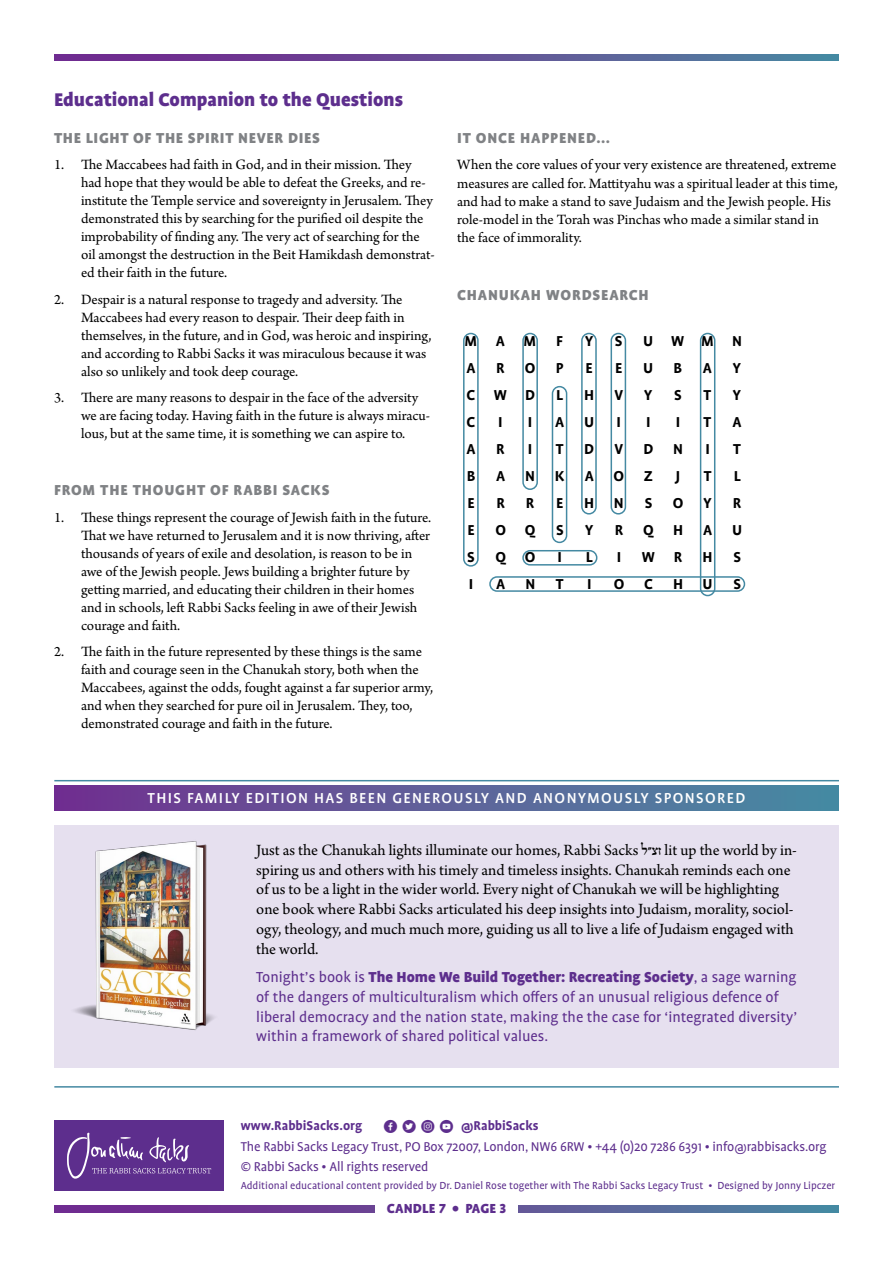
<style>
.page{position:relative;width:893px;height:1263px;background:#fff}
.page>*{position:absolute;margin:0;border:0;box-sizing:border-box;transform-origin:0 0}
.t1{font:900 21px "Profile Pro";color:#5d2e8d}
.t2{font:16.5px/19.8px "Arno Pro";color:#000}
.t3{font:16.5px/19.8px "Profile Pro";color:#5d2e8d}
.t4{font:700 16.5px "Profile Pro";letter-spacing:1.205em;color:#000}
.t5{font:900 16.5px "Profile Pro";letter-spacing:.05em;color:#808285}
.t6{font:500 16.5px "Profile Pro";letter-spacing:.085em;color:#fff}
.t7{font:15px/18px "Arno Pro";color:#000}
.t8{font:900 15px "Profile Pro";letter-spacing:.01em;color:#5d2e8d}
.t9{font:14.55px/20.4px "Profile Pro";letter-spacing:-.01em;color:#5d2e8d}
.t10{font:700 14.55px "Profile Pro";color:#5d2e8d}
.t11{font:11.7px "Profile Pro";color:#5d2e8d}
.s1{font-family:"Koren Siddur";font-weight:700;font-size:13.5px}
.s2{font-weight:900}
.s3{font-weight:700}
</style>
<div class="page">
<svg style="left:54px;top:54px;width:785px;height:7px;background:#635196"></svg>
<svg style="left:54px;top:1205px;width:785px;height:7px;background:#625297"></svg>
<div style="left:375px;top:1180px;width:143px;height:54px;background:#fff"></div>
<hr style="left:54px;top:1086px;width:785px;height:1px;background:#4489a2">
<div style="left:522px;top:333px;width:16px;height:157px;border:2px solid #4489a2;border-radius:7px"></div>
<div style="left:463px;top:333px;width:16px;height:234px;border:2px solid #4489a2;border-radius:7px"></div>
<div style="left:581px;top:333px;width:16px;height:181px;border:2px solid #4489a2;border-radius:7px"></div>
<div style="left:611px;top:333px;width:15px;height:181px;border:2px solid #4489a2;border-radius:7px"></div>
<div style="left:700px;top:333px;width:15px;height:263px;border:2px solid #4489a2;border-radius:7px"></div>
<div style="left:489px;top:576px;width:256px;height:16px;border:2px solid #4489a2;border-radius:7px"></div>
<div style="left:522px;top:550px;width:75px;height:16px;border:2px solid #4489a2;border-radius:7px"></div>
<div style="left:552px;top:386px;width:15px;height:157px;border:2px solid #4489a2;border-radius:7px"></div>
<div style="left:54px;top:825px;width:785px;height:242px;background:#e6e0ef"></div>
<img style="left:74px;top:841px;width:140px;height:189px">
<div style="left:54px;top:785px;width:785px;height:25px;background:linear-gradient(to right,#733290,#488ea3)"></div>
<hr style="left:54px;top:780px;width:785px;height:1px;background:#4489a2">
<div style="left:54px;top:1120px;width:170px;height:71px;background:#5d2e8d"></div>
<svg style="left:67px;top:1132px;width:144px;height:46px"></svg>
<h1 class="t1" style="left:54px;top:86px;width:351px">Educational Companion to the Questions</h1>
<p class="t5" style="left:54px;top:127px;width:267px">THE LIGHT OF THE SPIRIT NEVER DIES</p>
<p class="t7" style="left:81px;top:156px;width:355px;text-indent:-27px">1. The Maccabees had faith in God, and in their mission. They had hope that they would be able to defeat the Greeks, and re&shy;institute the Temple service and sovereignty in Jerusalem. They demonstrated this by searching for the purified oil despite the improbability of finding any. The very act of searching for the oil amongst the destruction in the Beit Hamikdash demonstrat&shy;ed their faith in the future.</p>
<p class="t7" style="left:81px;top:291px;width:352px;text-indent:-27px">2. Despair is a natural response to tragedy and adversity. The Maccabees had every reason to despair. Their deep faith in themselves, in the future, and in God, was heroic and inspiring, and according to Rabbi Sacks it was miraculous because it was also so unlikely and took deep courage.</p>
<p class="t7" style="left:81px;top:390px;width:351px;text-indent:-27px">3. There are many reasons to despair in the face of the adversity we are facing today. Having faith in the future is always miracu&shy;lous, but at the same time, it is something we can aspire to.</p>
<p class="t5" style="left:54px;top:480px;width:277px">FROM THE THOUGHT OF RABBI SACKS</p>
<p class="t7" style="left:81px;top:509px;width:352px;text-indent:-27px">1. These things represent the courage of Jewish faith in the future.<br>That we have returned to Jerusalem and it is now thriving, after thousands of years of exile and desolation, is reason to be in awe of the Jewish people. Jews building a brighter future by getting married, and educating their children in their homes and in schools, left Rabbi Sacks feeling in awe of their Jewish courage and faith.</p>
<p class="t7" style="left:81px;top:643px;width:354px;text-indent:-27px">2. The faith in the future represented by these things is the same faith and courage seen in the Chanukah story, both when the Maccabees, against the odds, fought against a far superior army, and when they searched for pure oil in Jerusalem. They, too, demonstrated courage and faith in the future.</p>
<p class="t5" style="left:457px;top:127px;width:155px">IT ONCE HAPPENED…</p>
<p class="t7" style="left:457px;top:157px;width:382px">When the core values of your very existence are threatened, extreme measures are called for. Mattityahu was a spiritual leader at this time, and had to make a stand to save Judaism and the Jewish people. His role-model in the Torah was Pinchas who made a similar stand in the face of immorality.</p>
<p class="t5" style="left:457px;top:284px;width:193px">CHANUKAH WORDSEARCH</p>
<p class="t4" style="left:464px;top:331px;width:100px">MAMF</p>
<p class="t4" style="left:585px;top:331px;width:10px">Y</p>
<p class="t4" style="left:615px;top:331px;width:9px">S</p>
<p class="t4" style="left:643px;top:331px;width:100px">UWMN</p>
<p class="t4" style="left:466px;top:358px;width:11px">A</p>
<p class="t4" style="left:496px;top:358px;width:69px">ROP</p>
<p class="t4" style="left:586px;top:358px;width:9px">E</p>
<p class="t4" style="left:615px;top:358px;width:9px">E</p>
<p class="t4" style="left:643px;top:358px;width:40px">U B</p>
<p class="t4" style="left:703px;top:358px;width:11px">A</p>
<p class="t4" style="left:733px;top:358px;width:10px">Y</p>
<p class="t4" style="left:467px;top:385px;width:70px">CWD</p>
<p class="t4" style="left:556px;top:385px;width:8px">L</p>
<p class="t4" style="left:584px;top:385px;width:41px">H V</p>
<p class="t4" style="left:644px;top:385px;width:10px">Y</p>
<p class="t4" style="left:674px;top:385px;width:9px">S</p>
<p class="t4" style="left:704px;top:385px;width:9px">T</p>
<p class="t4" style="left:733px;top:385px;width:10px">Y</p>
<p class="t4" style="left:467px;top:412px;width:10px">C</p>
<p class="t4" style="left:498px;top:412px;width:6px">I</p>
<p class="t4" style="left:528px;top:412px;width:6px">I</p>
<p class="t4" style="left:555px;top:412px;width:41px">A U</p>
<p class="t4" style="left:617px;top:412px;width:6px">I</p>
<p class="t4" style="left:646px;top:412px;width:6px">I</p>
<p class="t4" style="left:676px;top:412px;width:6px">I</p>
<p class="t4" style="left:704px;top:412px;width:9px">T</p>
<p class="t4" style="left:733px;top:412px;width:11px">A</p>
<p class="t4" style="left:466px;top:439px;width:11px">A</p>
<p class="t4" style="left:496px;top:439px;width:10px">R</p>
<p class="t4" style="left:528px;top:439px;width:6px">I</p>
<p class="t4" style="left:556px;top:439px;width:9px">T</p>
<p class="t4" style="left:584px;top:439px;width:100px">DVDN</p>
<p class="t4" style="left:705px;top:439px;width:6px">I</p>
<p class="t4" style="left:733px;top:439px;width:9px">T</p>
<p class="t4" style="left:467px;top:466px;width:10px">B</p>
<p class="t4" style="left:496px;top:466px;width:158px">ANKAOZ</p>
<p class="t4" style="left:676px;top:466px;width:6px">J</p>
<p class="t4" style="left:704px;top:466px;width:9px">T</p>
<p class="t4" style="left:734px;top:466px;width:8px">L</p>
<p class="t4" style="left:467px;top:493px;width:9px">E</p>
<p class="t4" style="left:496px;top:493px;width:10px">R</p>
<p class="t4" style="left:526px;top:493px;width:10px">R</p>
<p class="t4" style="left:556px;top:493px;width:9px">E</p>
<p class="t4" style="left:584px;top:493px;width:41px">H N</p>
<p class="t4" style="left:645px;top:493px;width:69px">SOY</p>
<p class="t4" style="left:733px;top:493px;width:10px">R</p>
<p class="t4" style="left:467px;top:520px;width:9px">E</p>
<p class="t4" style="left:495px;top:520px;width:70px">OQS</p>
<p class="t4" style="left:585px;top:520px;width:10px">Y</p>
<p class="t4" style="left:615px;top:520px;width:129px">RQHAU</p>
<p class="t4" style="left:467px;top:547px;width:70px">SQO</p>
<p class="t4" style="left:558px;top:547px;width:6px">I</p>
<p class="t4" style="left:586px;top:547px;width:8px">L</p>
<p class="t4" style="left:617px;top:547px;width:6px">I</p>
<p class="t4" style="left:642px;top:547px;width:72px">WRH</p>
<p class="t4" style="left:733px;top:547px;width:9px">S</p>
<p class="t4" style="left:469px;top:574px;width:6px">I</p>
<p class="t4" style="left:496px;top:574px;width:41px">A N</p>
<p class="t4" style="left:556px;top:574px;width:9px">T</p>
<p class="t4" style="left:587px;top:574px;width:6px">I</p>
<p class="t4" style="left:614px;top:574px;width:101px">OCHU</p>
<p class="t4" style="left:733px;top:574px;width:9px">S</p>
<p class="t6" style="left:148px;top:788px;width:599px">THIS FAMILY EDITION HAS BEEN GENEROUSLY AND ANONYMOUSLY SPONSORED</p>
<p class="t2" style="left:256px;top:841px;width:542px">Just as the Chanukah lights illuminate our homes, Rabbi Sacks <span class="s1">ל" זצ</span> lit up the world by in&shy;spiring us and others with his timely and timeless insights. Chanukah reminds each one of us to be a light in the wider world. Every night of Chanukah we will be highlighting one book where Rabbi Sacks articulated his deep insights into Judaism, morality, sociol&shy;ogy, theology, and much much more, guiding us all to live a life of Judaism engaged with the world.</p>
<p class="t3" style="left:256px;top:968px;width:542px">Tonight’s book is <span class="s2">The Home We Build Together: Recreating Society</span>, a sage warning of the dangers of multiculturalism which offers of an unusual religious defence of liberal democracy and the nation state, making the the case for ‘integrated diversity’ within a framework of shared political values.</p>
<p class="t9" style="left:241px;top:1116px;width:587px;text-indent:143px"><sub>G</sub> <sub>Ö</sub> <sub>e</sub> <sub>ú</sub> <span class="s3">@RabbiSacks<br></span>The Rabbi Sacks Legacy Trust, PO Box 72007, London, NW6 6RW • +44 (0)20 7286 6391 • info@rabbisacks.org © Rabbi Sacks • All rights reserved</p>
<p class="t11" style="left:241px;top:1178px;width:596px">Additional educational content provided by Dr. Daniel Rose together with The Rabbi Sacks Legacy Trust • Designed by Jonny Lipczer</p>
<p class="t10" style="left:241px;top:1117px;width:123px">www.RabbiSacks.org</p>
<p class="t8" style="left:387px;top:1199px;width:121px">CANDLE 7 • PAGE 3</p>
</div>
